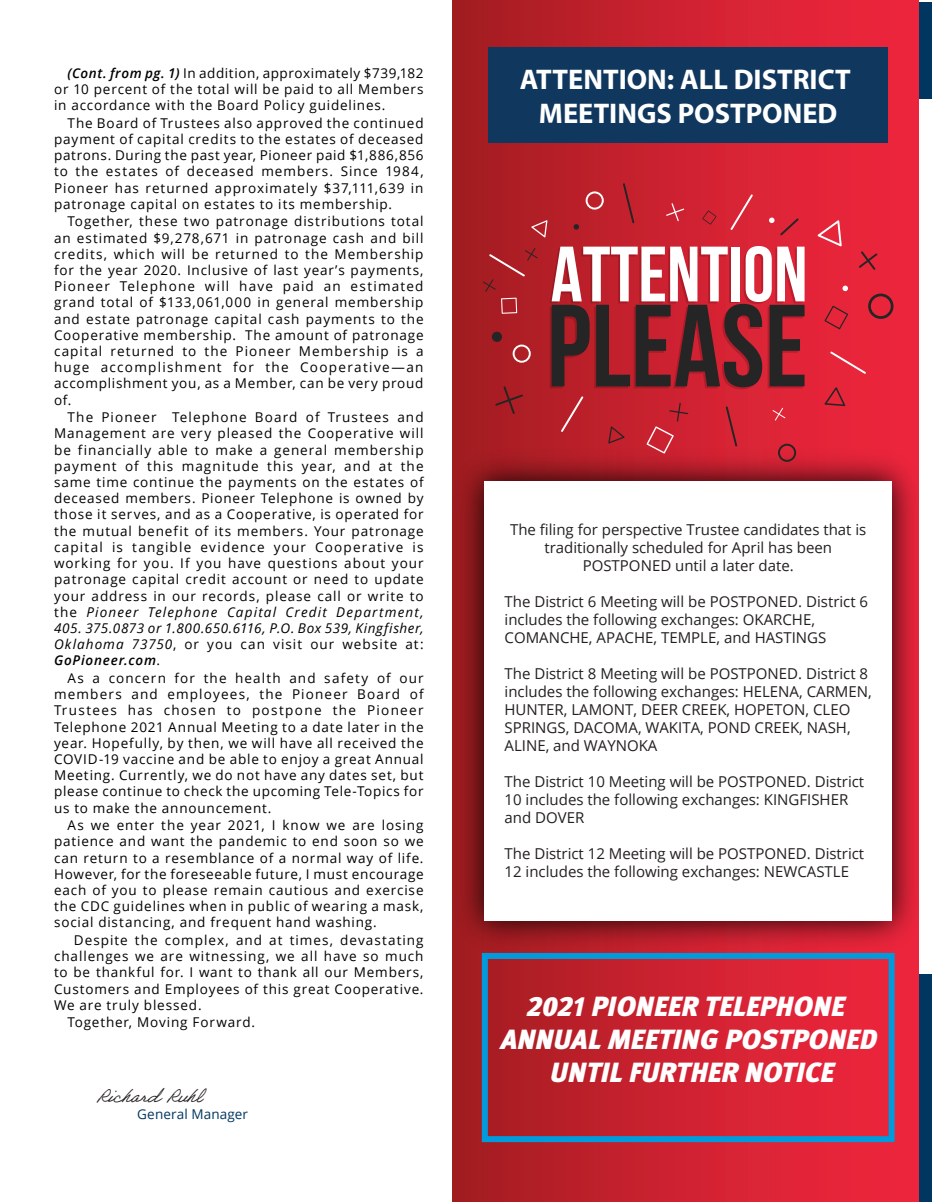
<style>
.page{position:relative;width:932px;height:1202px;background:#fff}
.page>*{position:absolute;margin:0;border:0;box-sizing:border-box;transform-origin:0 0}
.t1{font:700 28.5px/34.2px "Myriad Pro";color:#fff;text-align:center}
.t2{font:italic 900 27.75px/33.3px "Meta OT";color:#fff;text-align:center}
.t3{font:18px "Adobe Handwriting Ernie";color:#231f20}
.t4{font:15px/18px "Open Sans";color:#231f20}
.t5{font:13.5px/16.2px "Open Sans";letter-spacing:.06em;color:#000;text-align:justify}
.t6{font:13.5px "Open Sans";letter-spacing:.01em;color:#003660}
.s1{font-weight:600;font-style:italic}
.s2{font-style:italic}
</style>
<div class="page">
<div style="left:918px;top:2px;width:14px;height:97px;background:#003660"></div>
<div style="left:918px;top:974px;width:14px;height:228px;background:#003660"></div>
<div style="left:452px;top:0;width:466px;height:1202px;background:linear-gradient(to right,#a31d21,#f32740)"></div>
<img style="left:452px;top:441px;width:466px;height:520px">
<div style="left:484px;top:481px;width:408px;height:439px;background:#fff"></div>
<div style="left:488px;top:47px;width:399px;height:95px;background:#10375e"></div>
<div style="left:482px;top:953px;width:412px;height:189px;border:6px solid #009bdc"></div>
<svg style="left:549px;top:246px;width:255px;height:143px"></svg>
<svg style="left:830px;top:351px;width:36px;height:23px"></svg>
<svg style="left:730px;top:194px;width:23px;height:36px"></svg>
<svg style="left:561px;top:396px;width:22px;height:36px"></svg>
<svg style="left:725px;top:406px;width:12px;height:40px"></svg>
<svg style="left:623px;top:183px;width:11px;height:40px"></svg>
<svg style="left:585px;top:191px;width:18px;height:18px"></svg>
<svg style="left:512px;top:344px;width:18px;height:19px"></svg>
<svg style="left:778px;top:444px;width:18px;height:18px"></svg>
<svg style="left:868px;top:293px;width:25px;height:26px"></svg>
<div style="left:492px;top:332px;width:10px;height:10px;background:#252525;border-radius:50%"></div>
<svg style="left:769px;top:217px;width:5px;height:6px"></svg>
<svg style="left:842px;top:285px;width:6px;height:6px"></svg>
<svg style="left:573px;top:224px;width:6px;height:6px"></svg>
<svg style="left:858px;top:251px;width:19px;height:19px"></svg>
<svg style="left:495px;top:386px;width:28px;height:28px"></svg>
<svg style="left:666px;top:203px;width:18px;height:18px"></svg>
<svg style="left:772px;top:408px;width:13px;height:12px"></svg>
<svg style="left:483px;top:248px;width:54px;height:44px;background:#ab252b"></svg>
<svg style="left:817px;top:220px;width:24px;height:26px"></svg>
<svg style="left:608px;top:426px;width:16px;height:17px"></svg>
<svg style="left:824px;top:387px;width:21px;height:19px"></svg>
<svg style="left:531px;top:220px;width:16px;height:17px"></svg>
<svg style="left:646px;top:403px;width:42px;height:50px;background:#ca2c3a"></svg>
<svg style="left:824px;top:306px;width:24px;height:23px"></svg>
<svg style="left:702px;top:210px;width:14px;height:15px"></svg>
<svg style="left:501px;top:298px;width:16px;height:16px"></svg>
<svg style="left:780px;top:218px;width:18px;height:17px"></svg>
<p class="t5" style="left:54px;top:64px;width:371px;text-indent:14px"><span class="s1">(Cont. from pg. 1)</span> In addition, approximately $739,182 or 10 percent of the total will be paid to all Members in accordance with the Board Policy guidelines.</p>
<p class="t5" style="left:54px;top:114px;width:371px;text-indent:14px">The Board of Trustees also approved the continued payment of capital credits to the estates of deceased patrons. During the past year, Pioneer paid $1,886,856 to the estates of deceased members. Since 1984, Pioneer has returned approximately $37,111,639 in patronage capital on estates to its membership.</p>
<p class="t5" style="left:54px;top:213px;width:371px;text-indent:14px">Together, these two patronage distributions total an estimated $9,278,671 in patronage cash and bill credits, which will be returned to the Membership for the year 2020. Inclusive of last year’s payments, Pioneer Telephone will have paid an estimated grand total of $133,061,000 in general membership and estate patronage capital cash payments to the Cooperative membership. The amount of patronage capital returned to the Pioneer Membership is a huge accomplishment for the Cooperative—an accomplishment you, as a Member, can be very proud of.</p>
<p class="t5" style="left:54px;top:409px;width:371px;text-indent:14px">The Pioneer Telephone Board of Trustees and Management are very pleased the Cooperative will be financially able to make a general membership payment of this magnitude this year, and at the same time continue the payments on the estates of deceased members. Pioneer Telephone is owned by those it serves, and as a Cooperative, is operated for the mutual benefit of its members. Your patronage capital is tangible evidence your Cooperative is working for you. If you have questions about your patronage capital credit account or need to update your address in our records, please call or write to the <span class="s2">Pioneer Telephone Capital Credit Department, 405. 375.0873 or 1.800.650.6116, P.O. Box 539, Kingfisher, Oklahoma 73750</span>, or you can visit our website at:<br><span class="s1">GoPioneer.com</span>.</p>
<p class="t5" style="left:54px;top:669px;width:371px;text-indent:14px">As a concern for the health and safety of our members and employees, the Pioneer Board of Trustees has chosen to postpone the Pioneer Telephone 2021 Annual Meeting to a date later in the year. Hopefully, by then, we will have all received the COVID-19 vaccine and be able to enjoy a great Annual Meeting. Currently, we do not have any dates set, but please continue to check the upcoming Tele-Topics for us to make the announcement.</p>
<p class="t5" style="left:54px;top:816px;width:371px;text-indent:14px">As we enter the year 2021, I know we are losing patience and want the pandemic to end soon so we can return to a resemblance of a normal way of life.<br>However, for the foreseeable future, I must encourage each of you to please remain cautious and exercise the CDC guidelines when in public of wearing a mask, social distancing, and frequent hand washing.</p>
<p class="t5" style="left:54px;top:931px;width:371px;text-indent:20px">Despite the complex, and at times, devastating challenges we are witnessing, we all have so much to be thankful for. I want to thank all our Members, Customers and Employees of this great Cooperative.<br>We are truly blessed.</p>
<p class="t5" style="left:68px;top:1014px;width:189px">Together, Moving Forward.</p>
<p class="t3" style="left:97px;top:1085px;width:107px">Richard Ruhl</p>
<p class="t6" style="left:137px;top:1104px;width:112px">General Manager</p>
<p class="t1" style="left:520px;top:62px;width:332px">ATTENTION: ALL DISTRICT<br>MEETINGS POSTPONED</p>
<p class="t4" style="left:510px;top:520px;width:358px;text-align:center">The filing for perspective Trustee candidates that is traditionally scheduled for April has been<br>POSTPONED until a later date.</p>
<p class="t4" style="left:504px;top:592px;width:365px">The District 6 Meeting will be POSTPONED. District 6 includes the following exchanges: OKARCHE,<br>COMANCHE, APACHE, TEMPLE, and HASTINGS</p>
<p class="t4" style="left:504px;top:664px;width:369px">The District 8 Meeting will be POSTPONED. District 8 includes the following exchanges: HELENA, CARMEN, HUNTER, LAMONT, DEER CREEK, HOPETON, CLEO SPRINGS, DACOMA, WAKITA, POND CREEK, NASH, ALINE, and WAYNOKA</p>
<p class="t4" style="left:504px;top:772px;width:361px">The District 10 Meeting will be POSTPONED. District<br>10 includes the following exchanges: KINGFISHER and DOVER</p>
<p class="t4" style="left:504px;top:844px;width:361px">The District 12 Meeting will be POSTPONED. District<br>12 includes the following exchanges: NEWCASTLE</p>
<p class="t2" style="left:500px;top:990px;width:378px">2021 PIONEER TELEPHONE<br>ANNUAL MEETING POSTPONED<br>UNTIL FURTHER NOTICE</p>
</div>
